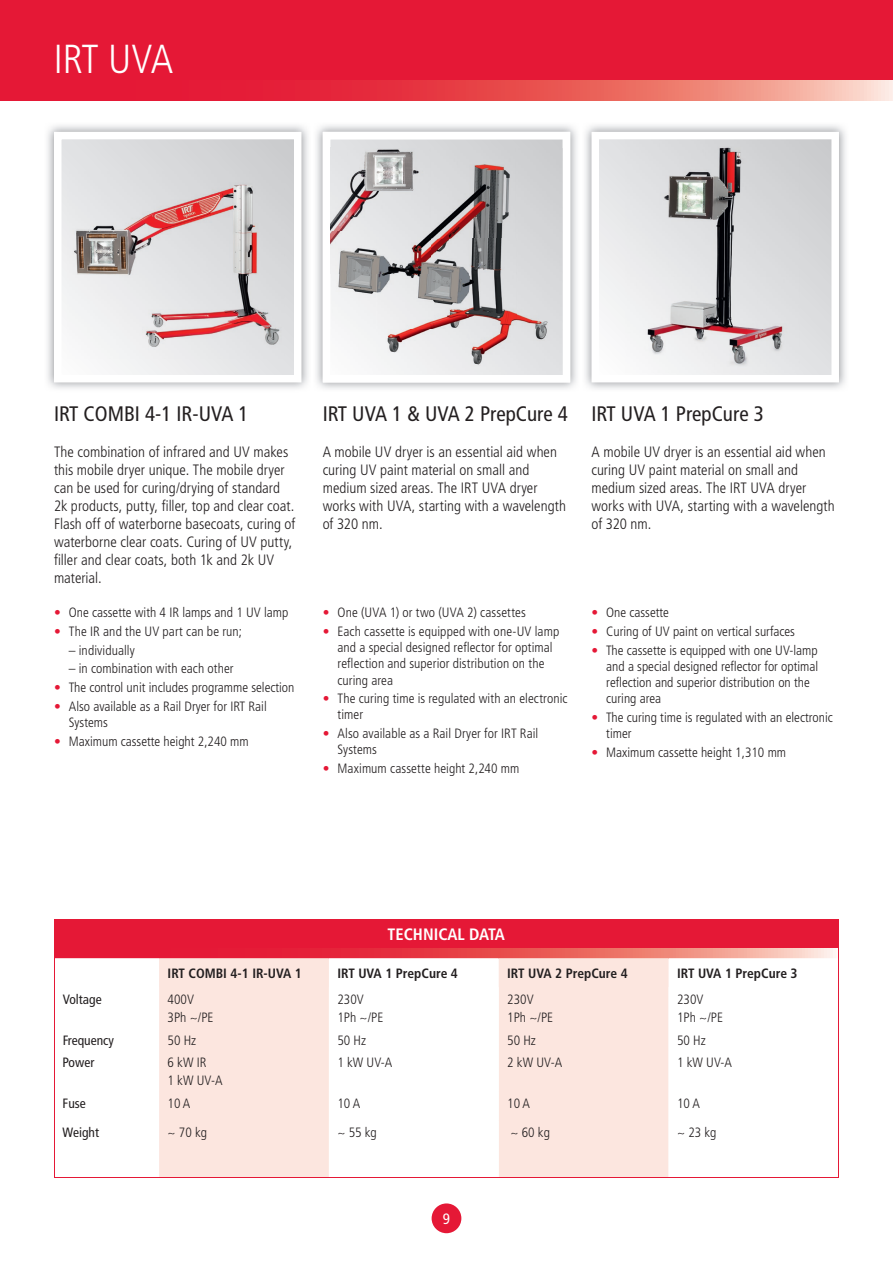
<style>
.page{position:relative;width:893px;height:1263px;background:#fff}
.page>*{position:absolute;margin:0;border:0;box-sizing:border-box;transform-origin:0 0}
.t1{font:300 condensed 40.5px "Frutiger LT Std";letter-spacing:-.025em;color:#fff}
.t2{font:condensed 21px "Frutiger LT Std";color:#231f20}
.t3{font:700 condensed 16.5px "Frutiger LT Std";color:#fff}
.t4{font:300 condensed 15px/18px "Frutiger LT Std";color:#231f20}
.t5{font:condensed 15px "Frutiger LT Std";color:#fff}
.t6{font:300 condensed 13.5px/16.2px "Frutiger LT Std";color:#231f20}
.t7{font:700 condensed 13.5px "Frutiger LT Std";color:#231f20}
.t8{font:condensed 13.5px "Frutiger LT Std";color:#231f20}
.s1{font-weight:700;color:#e51836}
</style>
<div class="page">
<div style="left:432px;top:1203px;width:29px;height:30px;background:#e51836;border-radius:50%"></div>
<img style="left:47px;top:125px;width:261px;height:264px">
<svg style="left:54px;top:132px;width:247px;height:250px"></svg>
<img style="left:316px;top:125px;width:261px;height:264px">
<svg style="left:323px;top:132px;width:247px;height:250px"></svg>
<img style="left:331px;top:148px;width:99px;height:126px">
<img style="left:585px;top:125px;width:261px;height:264px">
<svg style="left:591px;top:132px;width:248px;height:250px"></svg>
<div style="left:0;top:0;width:893px;height:94px;background:#e51836"></div>
<svg style="left:0;top:81px;width:893px;height:19px"></svg>
<svg style="left:159px;top:987px;width:510px;height:190px;fill:#fce6df"></svg>
<svg style="left:159px;top:1028px;width:510px;height:92px;fill:#fce6df"></svg>
<hr style="left:54px;top:987px;width:1px;height:41px;background:#e51836">
<hr style="left:838px;top:987px;width:1px;height:41px;background:#e51836">
<svg style="left:54px;top:1028px;width:1px;height:23px"></svg>
<svg style="left:838px;top:1028px;width:1px;height:23px"></svg>
<hr style="left:54px;top:1051px;width:1px;height:41px;background:#e51836">
<hr style="left:838px;top:1051px;width:1px;height:41px;background:#e51836">
<svg style="left:54px;top:1092px;width:1px;height:28px"></svg>
<svg style="left:838px;top:1092px;width:1px;height:28px"></svg>
<hr style="left:54px;top:1120px;width:1px;height:57px;background:#e51836">
<hr style="left:838px;top:1120px;width:1px;height:57px;background:#e51836">
<hr style="left:54px;top:1177px;width:105px;height:1px;background:#e51836">
<hr style="left:159px;top:1177px;width:170px;height:1px;background:#e51836">
<hr style="left:329px;top:1177px;width:170px;height:1px;background:#e51836">
<hr style="left:499px;top:1177px;width:170px;height:1px;background:#e51836">
<hr style="left:669px;top:1177px;width:170px;height:1px;background:#e51836">
<svg style="left:54px;top:919px;width:785px;height:68px"></svg>
<h1 class="t1" style="left:54px;top:36px;width:121px">IRT UVA</h1>
<h2 class="t2" style="left:54px;top:401px;width:196px">IRT COMBI 4-1 IR-UVA 1</h2>
<p class="t4" style="left:54px;top:443px;width:243px">The combination of infrared and UV makes this mobile dryer unique. The mobile dryer can be used for curing/drying of standard 2k products, putty, filler, top and clear coat.<br>Flash off of waterborne basecoats, curing of waterborne clear coats. Curing of UV putty, filler and clear coats, both 1k and 2k UV material.</p>
<p class="t6" style="left:54px;top:605px;width:236px"><span class="s1">•</span> One cassette with 4 IR lamps and 1 UV lamp</p>
<p class="t6" style="left:54px;top:623px;width:189px"><span class="s1">•</span> The IR and the UV part can be run;</p>
<p class="t6" style="left:69px;top:642px;width:67px">– individually</p>
<p class="t6" style="left:69px;top:661px;width:166px">– in combination with each other</p>
<p class="t6" style="left:54px;top:680px;width:242px"><span class="s1">•</span> The control unit includes programme selection</p>
<p class="t6" style="left:69px;top:698px;width:199px;text-indent:-15px"><span class="s1">•</span> Also available as a Rail Dryer for IRT Rail<br>Systems</p>
<p class="t6" style="left:54px;top:733px;width:196px"><span class="s1">•</span> Maximum cassette height 2,240 mm</p>
<h2 class="t2" style="left:323px;top:401px;width:247px">IRT UVA 1 &amp; UVA 2 PrepCure 4</h2>
<p class="t4" style="left:323px;top:443px;width:245px">A mobile UV dryer is an essential aid when curing UV paint material on small and medium sized areas. The IRT UVA dryer works with UVA, starting with a wavelength of 320 nm.</p>
<h2 class="t2" style="left:591px;top:401px;width:174px">IRT UVA 1 PrepCure 3</h2>
<p class="t4" style="left:591px;top:443px;width:245px">A mobile UV dryer is an essential aid when curing UV paint material on small and medium sized areas. The IRT UVA dryer works with UVA, starting with a wavelength of 320 nm.</p>
<p class="t6" style="left:323px;top:605px;width:205px"><span class="s1">•</span> One (UVA 1) or two (UVA 2) cassettes</p>
<p class="t6" style="left:338px;top:623px;width:223px;text-indent:-15px"><span class="s1">•</span> Each cassette is equipped with one-UV lamp and a special designed reflector for optimal reflection and superior distribution on the curing area</p>
<p class="t6" style="left:338px;top:691px;width:231px;text-indent:-15px"><span class="s1">•</span> The curing time is regulated with an electronic timer</p>
<p class="t6" style="left:338px;top:726px;width:202px;text-indent:-15px"><span class="s1">•</span> Also available as a Rail Dryer for IRT Rail<br>Systems</p>
<p class="t6" style="left:323px;top:761px;width:198px"><span class="s1">•</span> Maximum cassette height 2,240 mm</p>
<p class="t6" style="left:591px;top:605px;width:79px"><span class="s1">•</span> One cassette</p>
<p class="t6" style="left:591px;top:623px;width:205px"><span class="s1">•</span> Curing of UV paint on vertical surfaces</p>
<p class="t6" style="left:606px;top:642px;width:214px;text-indent:-15px"><span class="s1">•</span> The cassette is equipped with one UV-lamp and a special designed reflector for optimal reflection and superior distribution on the curing area</p>
<p class="t6" style="left:606px;top:709px;width:228px;text-indent:-15px"><span class="s1">•</span> The curing time is regulated with an electronic timer</p>
<p class="t6" style="left:591px;top:744px;width:196px"><span class="s1">•</span> Maximum cassette height 1,310 mm</p>
<p class="t3" style="left:388px;top:924px;width:119px">TECHNICAL DATA</p>
<p class="t7" style="left:168px;top:965px;width:136px">IRT COMBI 4-1 IR-UVA 1</p>
<p class="t7" style="left:337px;top:965px;width:122px">IRT UVA 1 PrepCure 4</p>
<p class="t7" style="left:507px;top:965px;width:122px">IRT UVA 2 PrepCure 4</p>
<p class="t7" style="left:677px;top:965px;width:122px">IRT UVA 1 PrepCure 3</p>
<p class="t8" style="left:63px;top:991px;width:40px">Voltage</p>
<p class="t6" style="left:168px;top:990px;width:48px;line-height:18px">400V<br>3Ph ~/PE</p>
<p class="t6" style="left:337px;top:990px;width:48px;line-height:18px">230V<br>1Ph ~/PE</p>
<p class="t6" style="left:507px;top:990px;width:48px;line-height:18px">230V<br>1Ph ~/PE</p>
<p class="t6" style="left:677px;top:990px;width:48px;line-height:18px">230V<br>1Ph ~/PE</p>
<p class="t8" style="left:63px;top:1032px;width:53px">Frequency</p>
<p class="t6" style="left:168px;top:1032px;width:30px">50 Hz</p>
<p class="t6" style="left:337px;top:1032px;width:30px">50 Hz</p>
<p class="t6" style="left:507px;top:1032px;width:30px">50 Hz</p>
<p class="t6" style="left:677px;top:1032px;width:30px">50 Hz</p>
<p class="t8" style="left:63px;top:1055px;width:33px">Power</p>
<p class="t6" style="left:168px;top:1054px;width:56px;line-height:18px">6 kW IR<br>1 kW UV-A</p>
<p class="t6" style="left:337px;top:1055px;width:56px">1 kW UV-A</p>
<p class="t6" style="left:507px;top:1055px;width:56px">2 kW UV-A</p>
<p class="t6" style="left:677px;top:1055px;width:56px">1 kW UV-A</p>
<p class="t8" style="left:63px;top:1096px;width:25px">Fuse</p>
<p class="t6" style="left:168px;top:1096px;width:24px">10 A</p>
<p class="t6" style="left:337px;top:1096px;width:24px">10 A</p>
<p class="t6" style="left:507px;top:1096px;width:24px">10 A</p>
<p class="t6" style="left:677px;top:1096px;width:24px">10 A</p>
<p class="t8" style="left:63px;top:1124px;width:38px">Weight</p>
<p class="t6" style="left:167px;top:1124px;width:41px">~ 70 kg</p>
<p class="t6" style="left:337px;top:1124px;width:41px">~ 55 kg</p>
<p class="t6" style="left:510px;top:1124px;width:41px">~ 60 kg</p>
<p class="t6" style="left:677px;top:1124px;width:41px">~ 23 kg</p>
<p class="t5" style="left:443px;top:1210px;width:9px">9</p>
</div>
